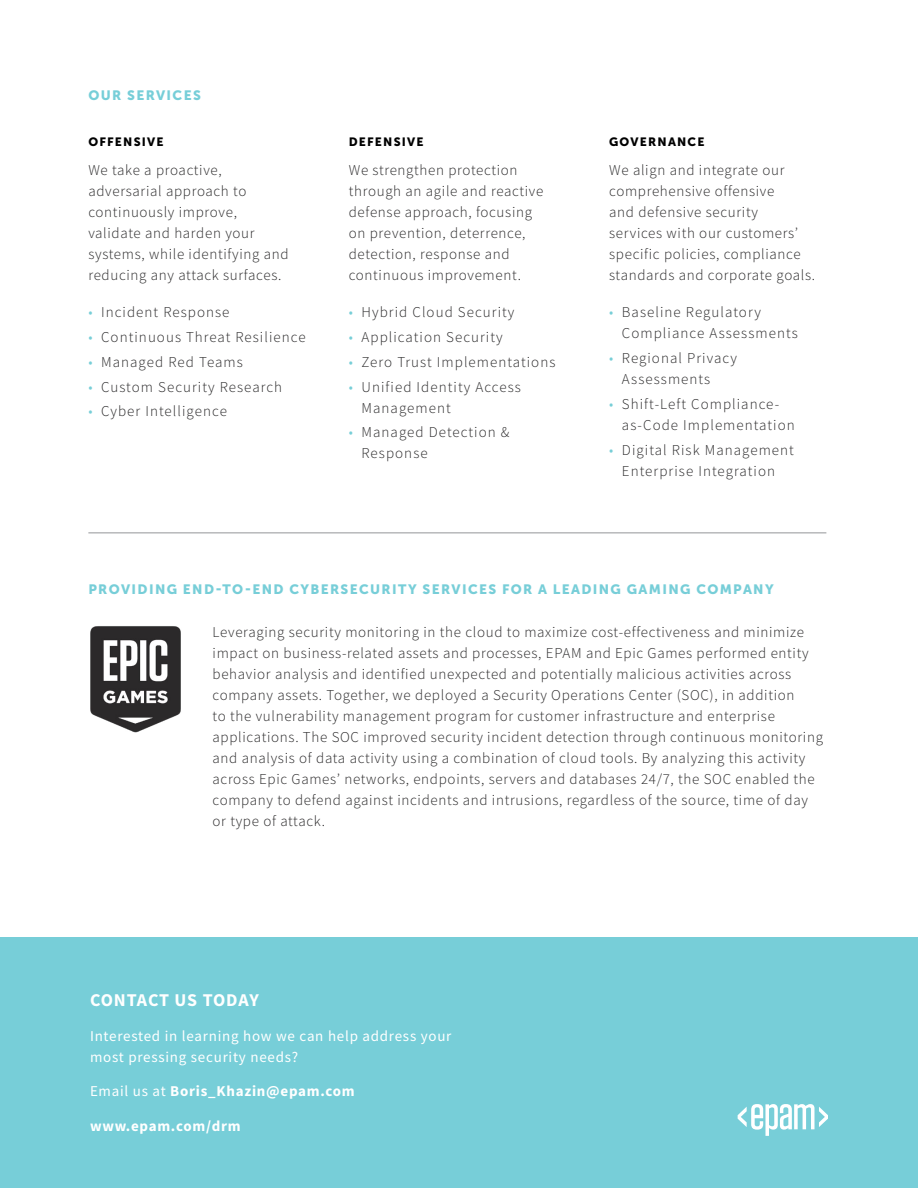
<style>
.page{position:relative;width:918px;height:1188px;background:#fff}
.page>*{position:absolute;margin:0;border:0;box-sizing:border-box;transform-origin:0 0}
.t1{font:700 18px "Source Sans Pro";letter-spacing:.04em;color:#fff}
.t2{font:300 15px/21px "Source Sans Pro";letter-spacing:.045em;color:#292829}
.t3{font:300 15px/21px "Source Sans Pro";letter-spacing:.07em;color:#292829}
.t4{font:15px/21px "Source Sans Pro";letter-spacing:.05em;color:#fff}
.t5{font:700 15px "Source Sans Pro";letter-spacing:.05em;color:#fff}
.t6{font:13.5px "Museo Sans 900";letter-spacing:.1em;color:#77ced8}
.t7{font:12px "Museo Sans 900";letter-spacing:.1em;color:#000}
.s1{color:#77ced7}
.s2{font-weight:400}
</style>
<div class="page">
<hr style="left:88px;top:532px;width:738px;height:1px;background:#939598">
<div style="left:0;top:937px;width:918px;height:251px;background:#77ced8"></div>
<svg style="left:738px;top:1104px;width:90px;height:32px"></svg>
<img style="left:90px;top:626px;width:91px;height:107px">
<p class="t6" style="left:88px;top:88px;width:114px">OUR SERVICES</p>
<p class="t7" style="left:88px;top:135px;width:77px">OFFENSIVE</p>
<p class="t2" style="left:88px;top:160px;width:202px">We take a proactive, adversarial approach to continuously improve, validate and harden your systems, while identifying and reducing any attack surfaces.</p>
<p class="t3" style="left:88px;top:302px;width:143px"><span class="s1">•</span> Incident Response</p>
<p class="t3" style="left:88px;top:327px;width:219px"><span class="s1">•</span> Continuous Threat Resilience</p>
<p class="t3" style="left:88px;top:351px;width:156px"><span class="s1">•</span> Managed Red Teams</p>
<p class="t3" style="left:88px;top:376px;width:195px"><span class="s1">•</span> Custom Security Research</p>
<p class="t3" style="left:88px;top:401px;width:140px"><span class="s1">•</span> Cyber Intelligence</p>
<p class="t7" style="left:349px;top:135px;width:76px">DEFENSIVE</p>
<p class="t2" style="left:349px;top:160px;width:196px">We strengthen protection through an agile and reactive defense approach, focusing on prevention, deterrence, detection, response and continuous improvement.</p>
<p class="t3" style="left:349px;top:302px;width:167px"><span class="s1">•</span> Hybrid Cloud Security</p>
<p class="t3" style="left:349px;top:327px;width:155px"><span class="s1">•</span> Application Security</p>
<p class="t3" style="left:349px;top:351px;width:208px"><span class="s1">•</span> Zero Trust Implementations</p>
<p class="t3" style="left:362px;top:376px;width:161px;text-indent:-13px"><span class="s1">•</span> Unified Identity Access<br>Management</p>
<p class="t3" style="left:362px;top:422px;width:149px;text-indent:-13px"><span class="s1">•</span> Managed Detection &amp;<br>Response</p>
<p class="t7" style="left:609px;top:135px;width:97px">GOVERNANCE</p>
<p class="t2" style="left:609px;top:160px;width:207px">We align and integrate our comprehensive offensive<br>and defensive security<br>services with our customers’ specific policies, compliance standards and corporate goals.</p>
<p class="t3" style="left:622px;top:302px;width:177px;text-indent:-13px"><span class="s1">•</span> Baseline Regulatory<br>Compliance Assessments</p>
<p class="t3" style="left:622px;top:348px;width:116px;text-indent:-13px"><span class="s1">•</span> Regional Privacy<br>Assessments</p>
<p class="t3" style="left:622px;top:393px;width:174px;text-indent:-13px"><span class="s1">•</span> Shift-Left Compliance&shy;as-Code Implementation</p>
<p class="t3" style="left:609px;top:439px;width:186px;text-align:center"><span class="s1">•</span> Digital Risk Management<br>Enterprise Integration</p>
<p class="t6" style="left:88px;top:582px;width:687px">PROVIDING END-TO-END CYBERSECURITY SERVICES FOR A LEADING GAMING COMPANY</p>
<p class="t2" style="left:213px;top:621px;width:612px">Leveraging security monitoring in the cloud to maximize cost-effectiveness and minimize impact on business-related assets and processes, EPAM and Epic Games performed entity behavior analysis and identified unexpected and potentially malicious activities across company assets. Together, we deployed a Security Operations Center (SOC), in addition<br>to the vulnerability management program for customer infrastructure and enterprise applications. The SOC improved security incident detection through continuous monitoring and analysis of data activity using a combination of cloud tools. By analyzing this activity across Epic Games’ networks, endpoints, servers and databases 24/7, the SOC enabled the company to defend against incidents and intrusions, regardless of the source, time of day or type of attack.</p>
<p class="t1" style="left:90px;top:988px;width:170px">CONTACT US TODAY</p>
<p class="t4" style="left:90px;top:1025px;width:363px">Interested in learning how we can help address your most pressing security needs?</p>
<p class="t5" style="left:90px;top:1081px;width:266px"><span class="s2">Email us at</span> Boris_Khazin@epam.com</p>
<p class="t5" style="left:90px;top:1115px;width:152px">www.epam.com/drm</p>
</div>
